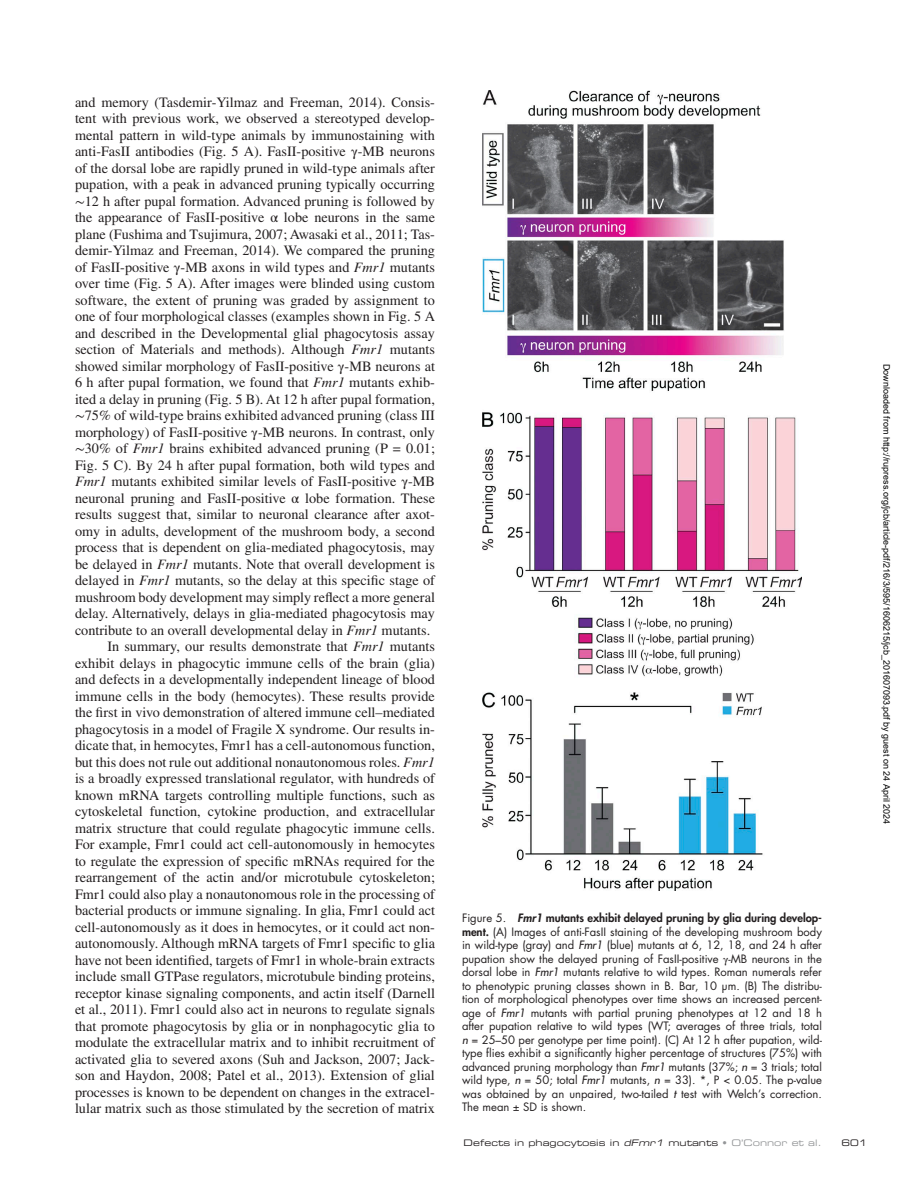
<style>
.page{position:relative;width:918px;height:1188px;background:#fff}
.page>*{position:absolute;margin:0;border:0;box-sizing:border-box;transform-origin:0 0}
.t1{font:14.25px "Times LT Std";color:#231f20}
.t2{font:11.25px/13.5px "Futura Std";color:#231f20;text-align:justify}
.t3{font:9px "Arial";color:#000}
.t4{font:9px "Eurostile LT Std Ex 2";color:#231f20}
.s1{font-family:"STIX General"}
.s2{font-style:italic}
.s3{font-weight:800;font-style:italic}
.s4{font-weight:800}
.s5{font-weight:500;font-style:italic}
.s6{color:#949698}
</style>
<div class="page">
<img style="left:482px;top:90px;width:320px;height:801px">
<p class="t1" style="left:75px;top:94px;width:362px">and memory (Tasdemir-Yilmaz and Freeman, 2014). Consis-</p>
<p class="t1" style="left:75px;top:110px;width:362px">tent with previous work, we observed a stereotyped develop-</p>
<p class="t1" style="left:75px;top:127px;width:362px">mental pattern in wild-type animals by immunostaining with</p>
<p class="t1" style="left:75px;top:143px;width:361px">anti-FasII antibodies (Fig. 5 A). FasII-positive <span class="s1">γ</span>-MB neurons</p>
<p class="t1" style="left:75px;top:160px;width:362px">of the dorsal lobe are rapidly pruned in wild-type animals after</p>
<p class="t1" style="left:75px;top:176px;width:362px">pupation, with a peak in advanced pruning typically occurring</p>
<p class="t1" style="left:75px;top:193px;width:361px"><span class="s1">∼</span>12 h after pupal formation. Advanced pruning is followed by</p>
<p class="t1" style="left:75px;top:209px;width:362px">the appearance of FasII-positive <span class="s1">α</span> lobe neurons in the same</p>
<p class="t1" style="left:75px;top:226px;width:362px">plane (Fushima and Tsujimura, 2007; Awasaki et al., 2011; Tas-</p>
<p class="t1" style="left:75px;top:242px;width:362px">demir-Yilmaz and Freeman, 2014). We compared the pruning</p>
<p class="t1" style="left:75px;top:259px;width:362px">of FasII-positive <span class="s1">γ</span>-MB axons in wild types and <span class="s2">Fmr1</span> mutants</p>
<p class="t1" style="left:75px;top:275px;width:362px">over time (Fig. 5 A). After images were blinded using custom</p>
<p class="t1" style="left:75px;top:292px;width:361px">software, the extent of pruning was graded by assignment to</p>
<p class="t1" style="left:75px;top:308px;width:362px">one of four morphological classes (examples shown in Fig. 5 A</p>
<p class="t1" style="left:75px;top:325px;width:361px">and described in the Developmental glial phagocytosis assay</p>
<p class="t1" style="left:75px;top:341px;width:361px">section of Materials and methods). Although <span class="s2">Fmr1</span> mutants</p>
<p class="t1" style="left:75px;top:358px;width:361px">showed similar morphology of FasII-positive <span class="s1">γ</span>-MB neurons at</p>
<p class="t1" style="left:75px;top:374px;width:362px">6 h after pupal formation, we found that <span class="s2">Fmr1</span> mutants exhib-</p>
<p class="t1" style="left:75px;top:391px;width:361px">ited a delay in pruning (Fig. 5 B). At 12 h after pupal formation,</p>
<p class="t1" style="left:75px;top:407px;width:362px"><span class="s1">∼</span>75% of wild-type brains exhibited advanced pruning (class III</p>
<p class="t1" style="left:75px;top:424px;width:362px">morphology) of FasII-positive <span class="s1">γ</span>-MB neurons. In contrast, only</p>
<p class="t1" style="left:75px;top:440px;width:361px"><span class="s1">∼</span>30% of <span class="s2">Fmr1</span> brains exhibited advanced pruning (P = 0.01;</p>
<p class="t1" style="left:75px;top:457px;width:361px">Fig. 5 C). By 24 h after pupal formation, both wild types and</p>
<p class="t1" style="left:75px;top:473px;width:362px"><span class="s2">Fmr1</span> mutants exhibited similar levels of FasII-positive <span class="s1">γ</span>-MB</p>
<p class="t1" style="left:75px;top:490px;width:362px">neuronal pruning and FasII-positive <span class="s1">α</span> lobe formation. These</p>
<p class="t1" style="left:75px;top:506px;width:361px">results suggest that, similar to neuronal clearance after axot-</p>
<p class="t1" style="left:75px;top:523px;width:362px">omy in adults, development of the mushroom body, a second</p>
<p class="t1" style="left:75px;top:539px;width:362px">process that is dependent on glia-mediated phagocytosis, may</p>
<p class="t1" style="left:75px;top:556px;width:361px">be delayed in <span class="s2">Fmr1</span> mutants. Note that overall development is</p>
<p class="t1" style="left:75px;top:572px;width:362px">delayed in <span class="s2">Fmr1</span> mutants, so the delay at this specific stage of</p>
<p class="t1" style="left:75px;top:589px;width:361px">mushroom body development may simply reflect a more general</p>
<p class="t1" style="left:75px;top:605px;width:361px">delay. Alternatively, delays in glia-mediated phagocytosis may</p>
<p class="t1" style="left:75px;top:622px;width:357px">contribute to an overall developmental delay in <span class="s2">Fmr1</span> mutants.</p>
<p class="t1" style="left:107px;top:638px;width:329px">In summary, our results demonstrate that <span class="s2">Fmr1</span> mutants</p>
<p class="t1" style="left:75px;top:655px;width:362px">exhibit delays in phagocytic immune cells of the brain (glia)</p>
<p class="t1" style="left:75px;top:671px;width:362px">and defects in a developmentally independent lineage of blood</p>
<p class="t1" style="left:75px;top:688px;width:361px">immune cells in the body (hemocytes). These results provide</p>
<p class="t1" style="left:75px;top:704px;width:361px">the first in vivo demonstration of altered immune cell–mediated</p>
<p class="t1" style="left:75px;top:721px;width:362px">phagocytosis in a model of Fragile X syndrome. Our results in-</p>
<p class="t1" style="left:75px;top:737px;width:361px">dicate that, in hemocytes, Fmr1 has a cell-autonomous function,</p>
<p class="t1" style="left:75px;top:754px;width:361px">but this does not rule out additional nonautonomous roles. <span class="s2">Fmr1</span></p>
<p class="t1" style="left:75px;top:770px;width:362px">is a broadly expressed translational regulator, with hundreds of</p>
<p class="t1" style="left:75px;top:787px;width:361px">known mRNA targets controlling multiple functions, such as</p>
<p class="t1" style="left:75px;top:803px;width:362px">cytoskeletal function, cytokine production, and extracellular</p>
<p class="t1" style="left:75px;top:820px;width:362px">matrix structure that could regulate phagocytic immune cells.</p>
<p class="t1" style="left:75px;top:836px;width:361px">For example, Fmr1 could act cell-autonomously in hemocytes</p>
<p class="t1" style="left:75px;top:853px;width:361px">to regulate the expression of specific mRNAs required for the</p>
<p class="t1" style="left:75px;top:869px;width:362px">rearrangement of the actin and/or microtubule cytoskeleton;</p>
<p class="t1" style="left:75px;top:886px;width:361px">Fmr1 could also play a nonautonomous role in the processing of</p>
<p class="t1" style="left:75px;top:902px;width:362px">bacterial products or immune signaling. In glia, Fmr1 could act</p>
<p class="t1" style="left:75px;top:919px;width:362px">cell-autonomously as it does in hemocytes, or it could act non-</p>
<p class="t1" style="left:75px;top:935px;width:362px">autonomously. Although mRNA targets of Fmr1 specific to glia</p>
<p class="t1" style="left:75px;top:952px;width:361px">have not been identified, targets of Fmr1 in whole-brain extracts</p>
<p class="t1" style="left:75px;top:968px;width:362px">include small GTPase regulators, microtubule binding proteins,</p>
<p class="t1" style="left:75px;top:985px;width:361px">receptor kinase signaling components, and actin itself (Darnell</p>
<p class="t1" style="left:75px;top:1001px;width:361px">et al., 2011). Fmr1 could also act in neurons to regulate signals</p>
<p class="t1" style="left:75px;top:1018px;width:361px">that promote phagocytosis by glia or in nonphagocytic glia to</p>
<p class="t1" style="left:75px;top:1034px;width:361px">modulate the extracellular matrix and to inhibit recruitment of</p>
<p class="t1" style="left:75px;top:1051px;width:362px">activated glia to severed axons (Suh and Jackson, 2007; Jack-</p>
<p class="t1" style="left:75px;top:1067px;width:361px">son and Haydon, 2008; Patel et al., 2013). Extension of glial</p>
<p class="t1" style="left:75px;top:1084px;width:361px">processes is known to be dependent on changes in the extracel-</p>
<p class="t1" style="left:75px;top:1100px;width:362px">lular matrix such as those stimulated by the secretion of matrix</p>
<p class="t3" style="left:890px;top:364px;width:462px;rotate:90deg">Downloaded from http://rupress.org/jcb/article-pdf/216/3/595/1606215/jcb_201607093.pdf by guest on 24 April 2024</p>
<p class="t2" style="left:462px;top:912px;width:362px">Figure 5. <span class="s3">Fmr1</span> <span class="s4">mutants exhibit delayed pruning by glia during develop&shy;ment.</span> (A) Images of anti-FasII staining of the developing mushroom body in wild-type (gray) and <span class="s5">Fmr1</span> (blue) mutants at 6, 12, 18, and 24 h after pupation show the delayed pruning of FasII-positive <span class="s1">γ</span>-MB neurons in the dorsal lobe in <span class="s5">Fmr1</span> mutants relative to wild types. Roman numerals refer to phenotypic pruning classes shown in B. Bar, 10 µm. (B) The distribu&shy;tion of morphological phenotypes over time shows an increased percent&shy;age of <span class="s5">Fmr1</span> mutants with partial pruning phenotypes at 12 and 18 h after pupation relative to wild types (WT; averages of three trials, total <span class="s5">n</span> = 25–50 per genotype per time point). (C) At 12 h after pupation, wild&shy;type flies exhibit a significantly higher percentage of structures (75%) with advanced pruning morphology than <span class="s5">Fmr1</span> mutants (37%; <span class="s5">n</span> = 3 trials; total wild type, <span class="s5">n</span> = 50; total <span class="s5">Fmr1</span> mutants, <span class="s5">n</span> = 33). *, P &lt; 0.05. The p-value was obtained by an unpaired, two-tailed <span class="s5">t</span> test with Welch’s correction.<br>The mean ± SD is shown.</p>
<p class="t4" style="left:464px;top:1136px;width:360px">Defects in phagocytosis in <span class="s2">dFmr1</span> mutants <span class="s6">• O’Connor et al.</span></p>
<p class="t4" style="left:841px;top:1136px;width:28px">601</p>
</div>
